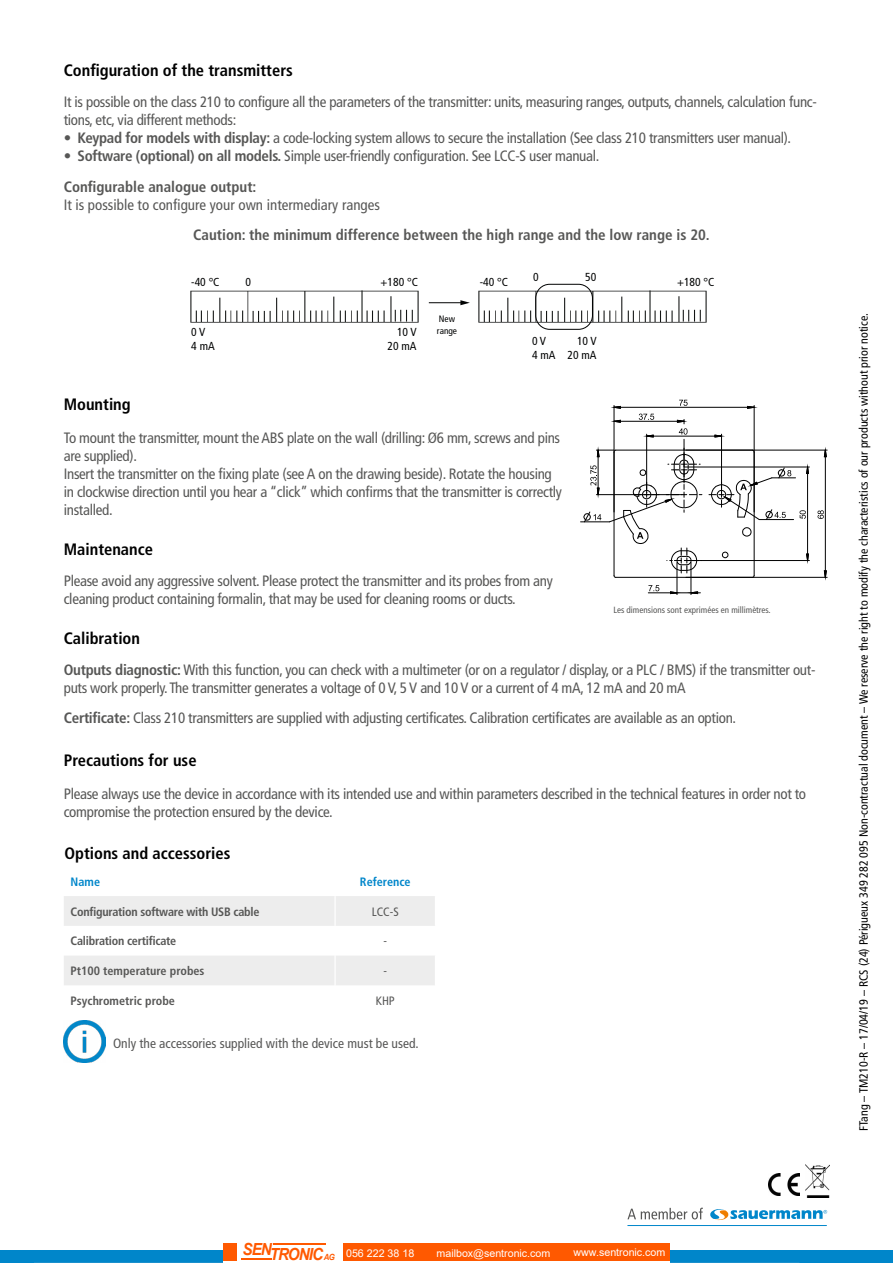
<style>
.page{position:relative;width:893px;height:1263px;background:#fff}
.page>*{position:absolute;margin:0;border:0;box-sizing:border-box;transform-origin:0 0}
.t1{font:700 condensed 16.5px "Frutiger LT Std";color:#000}
.t2{font:condensed 15px/18px "Frutiger LT Std";letter-spacing:-.02em;color:#575756}
.t3{font:700 condensed 15px/30.8px "Frutiger LT Std";color:#575756}
.t4{font:condensed 15px "Frutiger LT Std";color:#575756}
.t5{font:condensed 13.5px "Frutiger LT Std";color:#575756}
.t6{font:700 condensed 12.15px "Frutiger LT Std";letter-spacing:-.02em;color:#575756}
.t7{font:700 condensed 12.15px "Frutiger LT Std";color:#575756}
.t8{font:700 condensed 12.15px "Frutiger LT Std";color:#0086ca}
.t9{font:condensed 12.15px "Frutiger LT Std";color:#575756}
.t10{font:condensed 12px "Frutiger LT Std";color:#000}
.t11{font:condensed 11.55px/14px "Frutiger LT Std";color:#010202}
.t12{font:10.65px "Arial";color:#fff}
.t13{font:condensed 9.3px/11.1px "Frutiger LT Std";color:#010202;text-align:center}
.t14{font:condensed 9px "Frutiger LT Std";color:#575756}
.t15{font:9px "Myriad Pro";color:#000}
.s1{font-weight:700}
.s2{font-weight:400}
.s3{font-weight:700;font-style:italic;font-size:16.65px;color:#ff5900}
</style>
<div class="page">
<img style="left:190px;top:290px;width:228px;height:32px">
<hr style="left:429px;top:302px;width:33px;height:1px;background:#010202">
<svg style="left:460px;top:300px;width:10px;height:5px"></svg>
<img style="left:478px;top:290px;width:228px;height:32px">
<div style="left:535px;top:284px;width:58px;height:46px;border:1px solid #010202;border-radius:14px"></div>
<hr style="left:754px;top:452px;width:1px;height:123px;background:#000">
<svg style="left:751px;top:449px;width:3px;height:11px"></svg>
<svg style="left:742px;top:527px;width:10px;height:10px"></svg>
<svg style="left:721px;top:551px;width:8px;height:8px"></svg>
<svg style="left:648px;top:585px;width:11px;height:6px"></svg>
<svg style="left:806px;top:554px;width:3px;height:6px"></svg>
<svg style="left:817px;top:510px;width:7px;height:9px"></svg>
<svg style="left:679px;top:400px;width:9px;height:6px"></svg>
<svg style="left:639px;top:414px;width:15px;height:6px"></svg>
<hr style="left:648px;top:592px;width:52px;height:1px;background:#000">
<hr style="left:614px;top:405px;width:1px;height:107px;background:#000">
<hr style="left:686px;top:577px;width:141px;height:1px;background:#000">
<hr style="left:689px;top:560px;width:120px;height:1px;background:#000">
<hr style="left:646px;top:434px;width:1px;height:59px;background:#000">
<hr style="left:677px;top:562px;width:1px;height:33px;background:#000">
<hr style="left:684px;top:439px;width:1px;height:41px;background:#000">
<svg style="left:677px;top:419px;width:10px;height:16px"></svg>
<hr style="left:691px;top:562px;width:1px;height:33px;background:#000">
<hr style="left:721px;top:434px;width:1px;height:59px;background:#000">
<hr style="left:684px;top:467px;width:125px;height:1px;background:#000">
<hr style="left:686px;top:450px;width:141px;height:1px;background:#000">
<hr style="left:754px;top:405px;width:1px;height:107px;background:#000">
<hr style="left:647px;top:436px;width:74px;height:1px;background:#000">
<hr style="left:807px;top:467px;width:1px;height:93px;background:#000">
<hr style="left:825px;top:450px;width:1px;height:127px;background:#000">
<hr style="left:614px;top:421px;width:70px;height:1px;background:#000">
<hr style="left:614px;top:407px;width:140px;height:1px;background:#000">
<svg style="left:581px;top:448px;width:121px;height:130px"></svg>
<svg style="left:709px;top:467px;width:100px;height:53px"></svg>
<svg style="left:64px;top:896px;width:371px;height:89px"></svg>
<hr style="left:334px;top:955px;width:2px;height:30px;background:#fff">
<img style="left:768px;top:1173px;width:32px;height:22px">
<img style="left:806px;top:1165px;width:24px;height:32px">
<svg style="left:627px;top:1208px;width:76px;height:11px"></svg>
<svg style="left:710px;top:1209px;width:117px;height:12px"></svg>
<hr style="left:627px;top:1225px;width:200px;height:1px;background:#0086ca">
<img style="left:64px;top:1020px;width:42px;height:43px">
<div style="left:0;top:1251px;width:893px;height:12px;background:#0086ca"></div>
<hr style="left:34px;top:1262px;width:765px;height:1px;background:#dadada">
<div style="left:223px;top:1239px;width:447px;height:24px;background:#fff"></div>
<div style="left:343px;top:1243px;width:327px;height:18px;background:#ff5900"></div>
<hr style="left:273px;top:1243px;width:52px;height:1px;background:#ff5900">
<hr style="left:242px;top:1258px;width:30px;height:2px;background:#ff5900">
<div style="left:223px;top:1243px;width:13px;height:18px;background:#ff5900"></div>
<p class="t1" style="left:64px;top:61px;width:230px">Configuration of the transmitters</p>
<p class="t2" style="left:64px;top:93px;width:755px">It is possible on the class 210 to configure all the parameters of the transmitter: units, measuring ranges, outputs, channels, calculation func&shy;tions, etc, via different methods:</p>
<p class="t2" style="left:64px;top:129px;width:729px">• <span class="s1">Keypad for models with display:</span> a code-locking system allows to secure the installation (See class 210 transmitters user manual).</p>
<p class="t3" style="left:64px;top:140px;width:537px"><span class="s2">•</span> Software (optional) on all models. <span class="s2">Simple user-friendly configuration. See LCC-S user manual.<br></span>Configurable analogue output:</p>
<p class="t4" style="left:64px;top:196px;width:318px">It is possible to configure your own intermediary ranges</p>
<p class="t3" style="left:193px;top:220px;width:518px">Caution: the minimum difference between the high range and the low range is 20.</p>
<p class="t11" style="left:533px;top:102px;width:7px">0</p>
<p class="t11" style="left:586px;top:102px;width:13px">50</p>
<p class="t11" style="left:191px;top:107px;width:30px">-40 °C</p>
<p class="t13" style="left:434px;top:145px;width:32px">Nouvelle échelle</p>
<p class="t11" style="left:191px;top:156px;width:15px">0 V</p>
<p class="t11" style="left:397px;top:156px;width:21px">10 V</p>
<p class="t11" style="left:191px;top:275px;width:30px">-40 °C</p>
<p class="t11" style="left:191px;top:325px;width:25px">0 V<br>4 mA</p>
<p class="t11" style="left:246px;top:275px;width:7px">0</p>
<p class="t11" style="left:381px;top:275px;width:39px">+180 °C</p>
<p class="t11" style="left:388px;top:325px;width:30px;text-align:right">10 V<br>20 mA</p>
<p class="t13" style="left:437px;top:314px;width:22px;text-align:left">New range</p>
<p class="t11" style="left:480px;top:275px;width:30px">-40 °C</p>
<p class="t11" style="left:533px;top:270px;width:7px">0</p>
<p class="t11" style="left:585px;top:270px;width:13px">50</p>
<p class="t11" style="left:532px;top:334px;width:25px">0 V<br>4 mA</p>
<p class="t11" style="left:568px;top:334px;width:30px;text-align:right">10 V<br>20 mA</p>
<p class="t1" style="left:64px;top:395px;width:68px">Mounting</p>
<p class="t2" style="left:64px;top:429px;width:500px">To mount the transmitter, mount the ABS plate on the wall (drilling: Ø6 mm, screws and pins are supplied).<br>Insert the transmitter on the fixing plate (see A on the drawing beside). Rotate the housing in clockwise direction until you hear a “click” which confirms that the transmitter is correctly installed.</p>
<p class="t15" style="left:588px;top:486px;width:6px;rotate:-90deg">2</p>
<p class="t11" style="left:677px;top:275px;width:39px">+180 °C</p>
<p class="t1" style="left:64px;top:539px;width:91px">Maintenance</p>
<p class="t2" style="left:64px;top:572px;width:491px">Please avoid any aggressive solvent. Please protect the transmitter and its probes from any cleaning product containing formalin, that may be used for cleaning rooms or ducts.</p>
<p class="t1" style="left:64px;top:628px;width:78px">Calibration</p>
<p class="t2" style="left:64px;top:660px;width:753px"><span class="s1">Outputs diagnostic:</span> With this function, you can check with a multimeter (or on a regulator / display, or a PLC / BMS) if the transmitter out&shy;puts work properly. The transmitter generates a voltage of 0 V, 5 V and 10 V or a current of 4 mA, 12 mA and 20 mA</p>
<p class="t2" style="left:64px;top:709px;width:674px"><span class="s1">Certificate:</span> Class 210 transmitters are supplied with adjusting certificates. Calibration certificates are available as an option.</p>
<p class="t14" style="left:613px;top:604px;width:159px">Les dimensions sont exprimées en millimètres.</p>
<p class="t1" style="left:64px;top:751px;width:134px">Precautions for use</p>
<p class="t2" style="left:64px;top:785px;width:744px">Please always use the device in accordance with its intended use and within parameters described in the technical features in order not to compromise the protection ensured by the device.</p>
<p class="t1" style="left:64px;top:843px;width:167px">Options and accessories</p>
<p class="t8" style="left:71px;top:874px;width:31px">Name</p>
<p class="t8" style="left:360px;top:874px;width:52px">Reference</p>
<p class="t6" style="left:71px;top:904px;width:190px">Configuration software with USB cable</p>
<p class="t9" style="left:372px;top:904px;width:28px">LCC-S</p>
<p class="t6" style="left:71px;top:934px;width:107px">Calibration certificate</p>
<p class="t9" style="left:383px;top:934px;width:5px">-</p>
<p class="t7" style="left:71px;top:963px;width:135px">Pt100 temperature probes</p>
<p class="t9" style="left:383px;top:964px;width:5px">-</p>
<p class="t7" style="left:71px;top:993px;width:106px">Psychrometric probe</p>
<p class="t9" style="left:376px;top:993px;width:21px">KHP</p>
<p class="t5" style="left:113px;top:1035px;width:307px">Only the accessories supplied with the device must be used.</p>
<p class="t10" style="left:857px;top:1131px;width:819px;rotate:-90deg">FTang – TM210-R – 17/04/19 – RCS (24) Périgueux 349 282 095 Non-contractual document – We reserve the right to modify the characteristics of our products without prior notice.</p>
<p class="t12" style="left:243px;top:1245px;width:173px"><sup>SEN</sup><span class="s3">TRONIC</span><sub>AG</sub> 056 222 38 18</p>
<p class="t12" style="left:437px;top:1245px;width:115px">mailbox@sentronic.com</p>
<p class="t12" style="left:573px;top:1245px;width:93px">www.sentronic.com</p>
</div>
